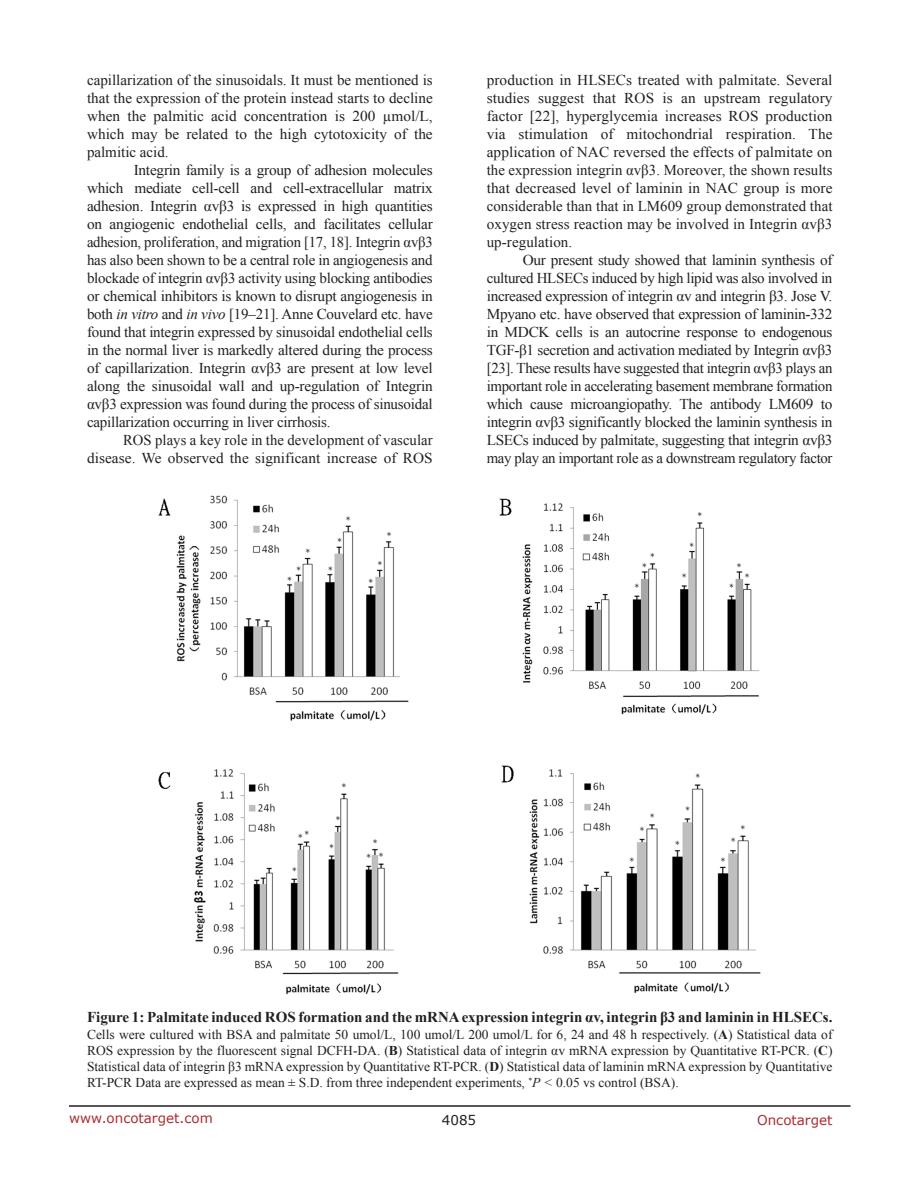
<style>
.page{position:relative;width:918px;height:1188px;background:#fff}
.page>*{position:absolute;margin:0;border:0;box-sizing:border-box;transform-origin:0 0}
.BodyText{font:15px/18px "Times New Roman";color:#231f20;text-align:justify}
.FigureText{font:700 15px "Times New Roman";color:#231f20}
.FigureText-2{font:13.5px/16.2px "Times New Roman";color:#231f20;text-align:justify}
.t1{font:13.5px "Verdana";color:#ac2b31}
.t2{font:13.5px "Verdana";color:#231f20}
.s1{font-style:italic}
.s2{font-weight:700}
</style>
<div class="page">
<hr style="left:69px;top:1105px;width:781px;height:2px;background:#231f20">
<img style="left:158px;top:495px;width:603px;height:500px">
<p class="BodyText" style="left:87px;top:71px;width:347px">capillarization of the sinusoidals. It must be mentioned is that the expression of the protein instead starts to decline when the palmitic acid concentration is 200 µmol/L, which may be related to the high cytotoxicity of the palmitic acid.</p>
<p class="BodyText" style="left:87px;top:161px;width:347px;text-indent:47px">Integrin family is a group of adhesion molecules which mediate cell-cell and cell-extracellular matrix adhesion. Integrin αvβ3 is expressed in high quantities on angiogenic endothelial cells, and facilitates cellular adhesion, proliferation, and migration [17, 18]. Integrin αvβ3 has also been shown to be a central role in angiogenesis and blockade of integrin αvβ3 activity using blocking antibodies or chemical inhibitors is known to disrupt angiogenesis in both <span class="s1">in vitro</span> and <span class="s1">in vivo</span> [19–21]. Anne Couvelard etc. have found that integrin expressed by sinusoidal endothelial cells in the normal liver is markedly altered during the process of capillarization. Integrin αvβ3 are present at low level along the sinusoidal wall and up-regulation of Integrin αvβ3 expression was found during the process of sinusoidal capillarization occurring in liver cirrhosis.</p>
<p class="BodyText" style="left:87px;top:431px;width:347px;text-align:right">ROS plays a key role in the development of vascular disease. We observed the significant increase of ROS</p>
<p class="BodyText" style="left:487px;top:71px;width:347px">production in HLSECs treated with palmitate. Several studies suggest that ROS is an upstream regulatory factor [22], hyperglycemia increases ROS production via stimulation of mitochondrial respiration. The application of NAC reversed the effects of palmitate on the expression integrin αvβ3. Moreover, the shown results that decreased level of laminin in NAC group is more considerable than that in LM609 group demonstrated that oxygen stress reaction may be involved in Integrin αvβ3 up-regulation.</p>
<p class="BodyText" style="left:487px;top:251px;width:347px;text-indent:36px">Our present study showed that laminin synthesis of cultured HLSECs induced by high lipid was also involved in increased expression of integrin αv and integrin β3. Jose V.<br>Mpyano etc. have observed that expression of laminin-332 in MDCK cells is an autocrine response to endogenous TGF-β1 secretion and activation mediated by Integrin αvβ3 [23]. These results have suggested that integrin αvβ3 plays an important role in accelerating basement membrane formation which cause microangiopathy. The antibody LM609 to integrin αvβ3 significantly blocked the laminin synthesis in LSECs induced by palmitate, suggesting that integrin αvβ3 may play an important role as a downstream regulatory factor</p>
<p class="FigureText" style="left:87px;top:1007px;width:747px">Figure 1: Palmitate induced ROS formation and the mRNA expression integrin αv, integrin β3 and laminin in HLSECs.</p>
<p class="FigureText-2" style="left:87px;top:1026px;width:747px">Cells were cultured with BSA and palmitate 50 umol/L, 100 umol/L 200 umol/L for 6, 24 and 48 h respectively. (<span class="s2">A</span>) Statistical data of ROS expression by the fluorescent signal DCFH-DA. (<span class="s2">B</span>) Statistical data of integrin αv mRNA expression by Quantitative RT-PCR. (<span class="s2">C</span>)<br>Statistical data of integrin β3 mRNA expression by Quantitative RT-PCR. (<span class="s2">D</span>) Statistical data of laminin mRNA expression by Quantitative RT-PCR Data are expressed as mean ± S.D. from three independent experiments, <sup>*</sup><span class="s1">P &lt;</span> 0.05 vs control (BSA).</p>
<p class="t1" style="left:69px;top:1109px;width:145px">www.oncotarget.com</p>
<p class="t2" style="left:442px;top:1111px;width:36px">4085</p>
<p class="t1" style="left:757px;top:1111px;width:77px">Oncotarget</p>
</div>
